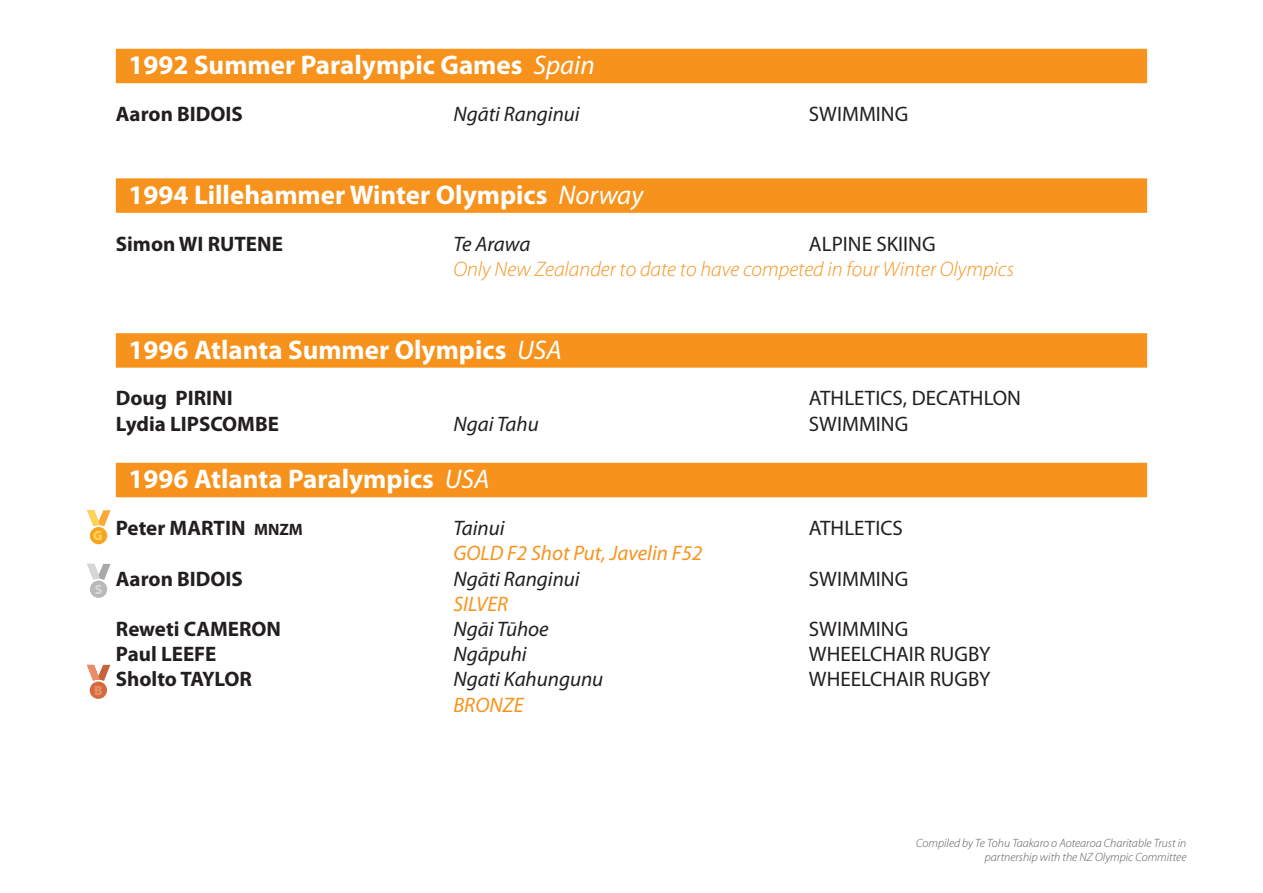
<style>
.page{position:relative;width:1263px;height:893px;background:#fff}
.page>*{position:absolute;margin:0;border:0;box-sizing:border-box;transform-origin:0 0}
.t1{font:700 27px "Myriad Pro";color:#fff}
.names{font:700 21px "Myriad Pro";color:#231f20}
.names-2{font:21px "Myriad Pro";color:#231f20}
.names-3{font:italic 21px "Myriad Pro";color:#231f20}
.names-4{font:italic 300 21px "Myriad Pro";color:#f7931d}
.names-5{font:italic 21px "Myriad Pro";color:#f7931d}
.t2{font:900 13.5px "Myriad Pro";color:#d6d7d8}
.t3{font:900 13.5px "Myriad Pro";color:#fed358}
.t4{font:900 13.5px "Myriad Pro";color:#eb8e67}
.t5{font:italic 300 12px/14.4px "Myriad Pro";color:#57585a;text-align:right}
.s1{font-weight:400;font-style:italic}
.s2{font-size:16.5px}
</style>
<div class="page">
<div style="left:116px;top:49px;width:1031px;height:34px;background:#f7931d"></div>
<div style="left:116px;top:178px;width:1031px;height:35px;background:#f7931d"></div>
<div style="left:116px;top:333px;width:1031px;height:35px;background:#f7931d"></div>
<div style="left:116px;top:463px;width:1031px;height:34px;background:#f7931d"></div>
<div style="left:90px;top:581px;width:17px;height:17px;background:#b9b9ba;border-radius:50%"></div>
<svg style="left:87px;top:564px;width:24px;height:16px"></svg>
<div style="left:90px;top:527px;width:17px;height:17px;background:#f5a621;border-radius:50%"></div>
<svg style="left:87px;top:510px;width:24px;height:16px"></svg>
<div style="left:90px;top:681px;width:17px;height:18px;background:#d36b3d;border-radius:50%"></div>
<svg style="left:87px;top:665px;width:23px;height:16px"></svg>
<p class="t1" style="left:129px;top:50px;width:468px">1992 Summer Paralympic Games <span class="s1">Spain</span></p>
<p class="names" style="left:116px;top:102px;width:129px">Aaron BIDOIS</p>
<p class="names-3" style="left:453px;top:103px;width:128px">Ngāti Ranginui</p>
<p class="names-2" style="left:809px;top:103px;width:101px">SWIMMING</p>
<p class="t1" style="left:129px;top:180px;width:516px">1994 Lillehammer Winter Olympics <span class="s1">Norway</span></p>
<p class="names" style="left:116px;top:232px;width:169px">Simon WI RUTENE</p>
<p class="names-3" style="left:453px;top:232px;width:78px">Te Arawa</p>
<p class="names-2" style="left:809px;top:232px;width:128px">ALPINE SKIING</p>
<p class="names-4" style="left:453px;top:258px;width:562px">Only New Zealander to date to have competed in four Winter Olympics</p>
<p class="t3" style="left:93px;top:528px;width:11px">G</p>
<p class="t2" style="left:95px;top:582px;width:9px">S</p>
<p class="t4" style="left:94px;top:683px;width:10px">B</p>
<p class="t1" style="left:129px;top:334px;width:435px">1996 Atlanta Summer Olympics <span class="s1">USA</span></p>
<p class="names" style="left:116px;top:387px;width:118px">Doug PIRINI</p>
<p class="names-2" style="left:809px;top:387px;width:214px">ATHLETICS, DECATHLON</p>
<p class="names" style="left:116px;top:412px;width:165px">Lydia LIPSCOMBE</p>
<p class="names-3" style="left:453px;top:412px;width:87px">Ngai Tahu</p>
<p class="names-2" style="left:809px;top:412px;width:101px">SWIMMING</p>
<p class="t1" style="left:129px;top:464px;width:362px">1996 Atlanta Paralympics <span class="s1">USA</span></p>
<p class="names" style="left:116px;top:516px;width:188px">Peter MARTIN <span class="s2">MNZM</span></p>
<p class="names-3" style="left:453px;top:517px;width:53px">Tainui</p>
<p class="names-2" style="left:809px;top:517px;width:95px">ATHLETICS</p>
<p class="names-5" style="left:453px;top:542px;width:250px">GOLD F2 Shot Put, Javelin F52</p>
<p class="names" style="left:116px;top:567px;width:129px">Aaron BIDOIS</p>
<p class="names-3" style="left:453px;top:567px;width:128px">Ngāti Ranginui</p>
<p class="names-2" style="left:809px;top:567px;width:101px">SWIMMING</p>
<p class="names-5" style="left:453px;top:592px;width:56px">SILVER</p>
<p class="names" style="left:116px;top:617px;width:167px">Reweti CAMERON</p>
<p class="names-3" style="left:453px;top:618px;width:97px">Ngāi Tūhoe</p>
<p class="names-2" style="left:809px;top:617px;width:101px">SWIMMING</p>
<p class="names" style="left:116px;top:642px;width:102px">Paul LEEFE</p>
<p class="names-3" style="left:453px;top:643px;width:75px">Ngāpuhi</p>
<p class="names-2" style="left:809px;top:643px;width:183px">WHEELCHAIR RUGBY</p>
<p class="names" style="left:116px;top:667px;width:138px">Sholto TAYLOR</p>
<p class="names-3" style="left:453px;top:668px;width:151px">Ngati Kahungunu</p>
<p class="names-2" style="left:809px;top:668px;width:183px">WHEELCHAIR RUGBY</p>
<p class="names-5" style="left:453px;top:693px;width:72px">BRONZE</p>
<p class="t5" style="left:916px;top:836px;width:272px">Compiled by Te Tohu Taakaro o Aotearoa Charitable Trust in partnership with the NZ Olympic Committee</p>
</div>
